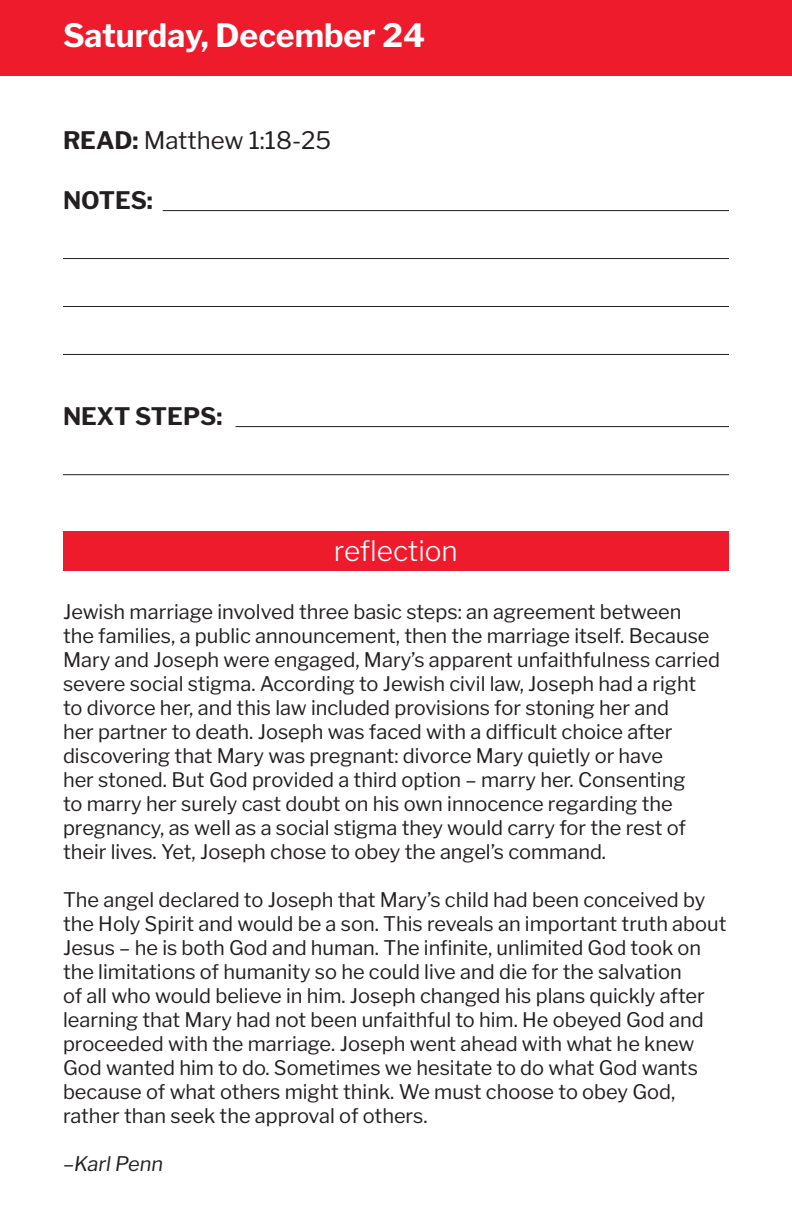
<style>
.page{position:relative;width:792px;height:1224px;background:#fff}
.page>*{position:absolute;margin:0;border:0;box-sizing:border-box;transform-origin:0 0}
.t1{font:700 32px "Libre Franklin";color:#fff}
.t2{font:300 28px "Libre Franklin";color:#fff}
.t3{font:24px "Libre Franklin";color:#231f20}
.t4{font:700 24px "Libre Franklin";color:#231f20}
.t5{font:20px/24px "Libre Franklin";color:#231f20}
.t6{font:italic 20px "Libre Franklin";color:#231f20}
.s1{font-weight:700}
</style>
<div class="page">
<div style="left:0;top:0;width:792px;height:76px;background:#ee1b2d"></div>
<div style="left:63px;top:531px;width:666px;height:40px;background:#ee1b2d"></div>
<hr style="left:163px;top:210px;width:566px;height:1px;background:#231f20">
<hr style="left:236px;top:426px;width:493px;height:1px;background:#231f20">
<hr style="left:63px;top:258px;width:666px;height:1px;background:#231f20">
<hr style="left:63px;top:306px;width:666px;height:1px;background:#231f20">
<hr style="left:63px;top:354px;width:666px;height:1px;background:#231f20">
<hr style="left:63px;top:474px;width:666px;height:1px;background:#231f20">
<p class="t1" style="left:63px;top:11px;width:364px">Saturday, December 24</p>
<p class="t3" style="left:63px;top:122px;width:270px"><span class="s1">READ:</span> Matthew 1:18-25</p>
<p class="t4" style="left:63px;top:182px;width:91px">NOTES:</p>
<p class="t4" style="left:63px;top:398px;width:161px">NEXT STEPS:</p>
<p class="t2" style="left:334px;top:529px;width:125px">reflection</p>
<p class="t5" style="left:63px;top:597px;width:659px">Jewish marriage involved three basic steps: an agreement between<br>the families, a public announcement, then the marriage itself. Because Mary and Joseph were engaged, Mary’s apparent unfaithfulness carried severe social stigma. According to Jewish civil law, Joseph had a right to divorce her, and this law included provisions for stoning her and<br>her partner to death. Joseph was faced with a difficult choice after discovering that Mary was pregnant: divorce Mary quietly or have<br>her stoned. But God provided a third option – marry her. Consenting<br>to marry her surely cast doubt on his own innocence regarding the pregnancy, as well as a social stigma they would carry for the rest of their lives. Yet, Joseph chose to obey the angel’s command.</p>
<p class="t5" style="left:63px;top:885px;width:665px">The angel declared to Joseph that Mary’s child had been conceived by the Holy Spirit and would be a son. This reveals an important truth about Jesus – he is both God and human. The infinite, unlimited God took on the limitations of humanity so he could live and die for the salvation<br>of all who would believe in him. Joseph changed his plans quickly after learning that Mary had not been unfaithful to him. He obeyed God and proceeded with the marriage. Joseph went ahead with what he knew God wanted him to do. Sometimes we hesitate to do what God wants because of what others might think. We must choose to obey God, rather than seek the approval of others.</p>
<p class="t6" style="left:63px;top:1148px;width:102px">–Karl Penn</p>
</div>
